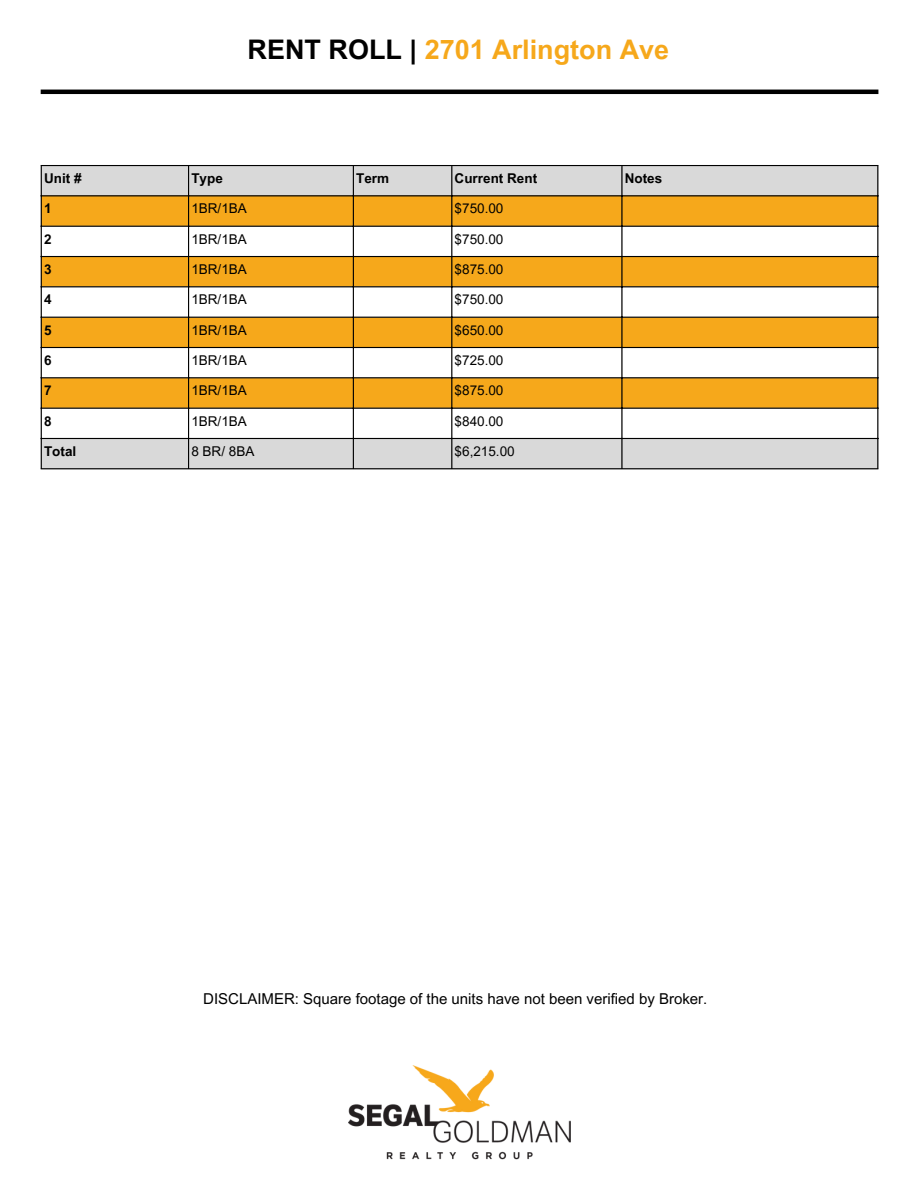
<style>
.page{position:relative;width:918px;height:1188px;background:#fff}
.page>*{position:absolute;margin:0;border:0;box-sizing:border-box;transform-origin:0 0}
.t1{font:700 27px "Arial MT Pro";color:#f6a81b}
.t2{font:15px "Arial MT Pro";color:#000}
.t3{font:13.5px "Arial MT Pro";color:#000}
.t4{font:700 13.5px "Arial MT Pro";color:#000}
.s1{color:#000}
</style>
<div class="page">
<hr style="left:41px;top:90px;width:837px;height:4px;background:#000">
<img style="left:349px;top:1066px;width:221px;height:94px">
<div style="left:42px;top:166px;width:835px;height:302px;background:#d9d9d9"></div>
<div style="left:42px;top:196px;width:835px;height:30px;background:#f6a81b"></div>
<svg style="left:42px;top:227px;width:835px;height:211px"></svg>
<hr style="left:41px;top:166px;width:1px;height:302px;background:#000">
<hr style="left:188px;top:166px;width:1px;height:302px;background:#000">
<hr style="left:353px;top:166px;width:1px;height:302px;background:#000">
<hr style="left:451px;top:166px;width:1px;height:302px;background:#000">
<hr style="left:621px;top:166px;width:2px;height:302px;background:#000">
<hr style="left:877px;top:166px;width:1px;height:302px;background:#000">
<hr style="left:41px;top:165px;width:837px;height:1px;background:#000">
<hr style="left:41px;top:195px;width:837px;height:1px;background:#000">
<hr style="left:41px;top:226px;width:837px;height:1px;background:#000">
<hr style="left:41px;top:256px;width:837px;height:1px;background:#000">
<hr style="left:41px;top:286px;width:837px;height:1px;background:#000">
<hr style="left:41px;top:317px;width:837px;height:1px;background:#000">
<hr style="left:41px;top:347px;width:837px;height:1px;background:#000">
<hr style="left:41px;top:377px;width:837px;height:1px;background:#000">
<hr style="left:41px;top:408px;width:837px;height:1px;background:#000">
<hr style="left:41px;top:438px;width:837px;height:1px;background:#000">
<hr style="left:41px;top:468px;width:837px;height:1px;background:#000">
<p class="t1" style="left:248px;top:39px;width:423px"><span class="s1">RENT ROLL |</span> 2701 Arlington Ave</p>
<p class="t4" style="left:44px;top:173px;width:39px">Unit #</p>
<p class="t4" style="left:191px;top:173px;width:33px">Type</p>
<p class="t4" style="left:356px;top:173px;width:35px">Term</p>
<p class="t4" style="left:455px;top:173px;width:84px">Current Rent</p>
<p class="t4" style="left:625px;top:173px;width:39px">Notes</p>
<p class="t4" style="left:44px;top:204px;width:9px">1</p>
<p class="t3" style="left:191px;top:204px;width:57px">1BR/1BA</p>
<p class="t3" style="left:455px;top:204px;width:50px">$750.00</p>
<p class="t4" style="left:44px;top:234px;width:9px">2</p>
<p class="t3" style="left:191px;top:234px;width:57px">1BR/1BA</p>
<p class="t3" style="left:455px;top:234px;width:50px">$750.00</p>
<p class="t4" style="left:44px;top:264px;width:9px">3</p>
<p class="t3" style="left:191px;top:264px;width:57px">1BR/1BA</p>
<p class="t3" style="left:455px;top:264px;width:50px">$875.00</p>
<p class="t4" style="left:44px;top:294px;width:9px">4</p>
<p class="t3" style="left:191px;top:294px;width:57px">1BR/1BA</p>
<p class="t3" style="left:455px;top:294px;width:50px">$750.00</p>
<p class="t4" style="left:44px;top:325px;width:9px">5</p>
<p class="t3" style="left:191px;top:325px;width:57px">1BR/1BA</p>
<p class="t3" style="left:455px;top:325px;width:50px">$650.00</p>
<p class="t4" style="left:44px;top:355px;width:9px">6</p>
<p class="t3" style="left:191px;top:355px;width:57px">1BR/1BA</p>
<p class="t3" style="left:455px;top:355px;width:50px">$725.00</p>
<p class="t4" style="left:44px;top:385px;width:9px">7</p>
<p class="t3" style="left:191px;top:385px;width:57px">1BR/1BA</p>
<p class="t3" style="left:455px;top:385px;width:50px">$875.00</p>
<p class="t4" style="left:44px;top:416px;width:9px">8</p>
<p class="t3" style="left:191px;top:416px;width:57px">1BR/1BA</p>
<p class="t3" style="left:455px;top:416px;width:50px">$840.00</p>
<p class="t4" style="left:44px;top:446px;width:34px">Total</p>
<p class="t3" style="left:191px;top:446px;width:65px">8 BR/ 8BA</p>
<p class="t3" style="left:455px;top:446px;width:62px">$6,215.00</p>
<p class="t2" style="left:203px;top:993px;width:506px">DISCLAIMER: Square footage of the units have not been verified by Broker.</p>
</div>
